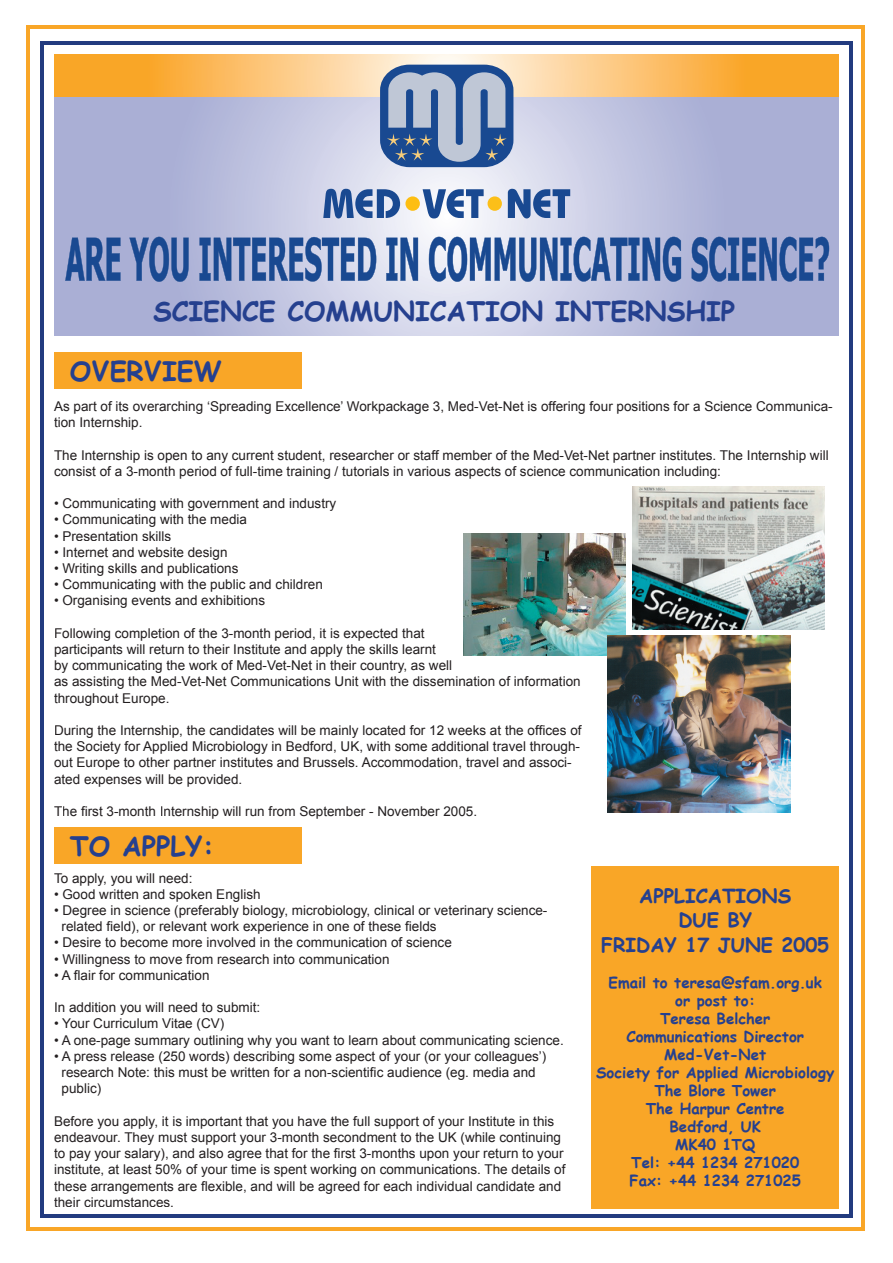
<style>
.page{position:relative;width:893px;height:1263px;background:#fff}
.page>*{position:absolute;margin:0;border:0;box-sizing:border-box;transform-origin:0 0}
.t1{font:700 27px "Comic Sans MS";color:#25408f}
.t2{font:700 19.5px/23.4px "Comic Sans MS";color:#25408f;text-align:center}
.t3{font:700 15px/18px "Comic Sans MS";color:#25408f;text-align:center}
.t4{font:13.5px/16.2px "Arial";color:#231f20}
</style>
<div class="page">
<hr style="left:43px;top:1215px;width:810px;height:3px;background:#223b7f">
<hr style="left:27px;top:1228px;width:837px;height:3px;background:#f9a627">
<hr style="left:41px;top:41px;width:812px;height:3px;background:#223b7f">
<hr style="left:850px;top:43px;width:3px;height:1175px;background:#223b7f">
<hr style="left:40px;top:41px;width:3px;height:1177px;background:#223b7f">
<hr style="left:27px;top:26px;width:3px;height:1203px;background:#f9a627">
<hr style="left:862px;top:26px;width:3px;height:1205px;background:#f9a627">
<hr style="left:30px;top:26px;width:835px;height:3px;background:#f9a627">
<svg style="left:54px;top:97px;width:785px;height:239px"></svg>
<svg style="left:54px;top:54px;width:785px;height:43px"></svg>
<div style="left:54px;top:352px;width:247px;height:37px;background:#f9a627"></div>
<svg style="left:380px;top:65px;width:133px;height:102px"></svg>
<svg style="left:323px;top:189px;width:77px;height:29px"></svg>
<div style="left:405px;top:196px;width:15px;height:15px;background:#fdbe12;border-radius:50%"></div>
<svg style="left:423px;top:189px;width:61px;height:29px"></svg>
<div style="left:487px;top:196px;width:15px;height:15px;background:#fcbf19;border-radius:50%"></div>
<svg style="left:508px;top:189px;width:62px;height:29px"></svg>
<div style="left:54px;top:827px;width:247px;height:37px;background:#f9a627"></div>
<div style="left:591px;top:866px;width:248px;height:343px;background:#f9a627"></div>
<img style="left:463px;top:534px;width:162px;height:121px">
<img style="left:632px;top:487px;width:193px;height:142px">
<img style="left:608px;top:636px;width:182px;height:176px">
<svg style="left:65px;top:237px;width:764px;height:45px"></svg>
<h1 class="t1" style="left:153px;top:292px;width:584px">SCIENCE COMMUNICATION INTERNSHIP</h1>
<h1 class="t1" style="left:70px;top:351px;width:153px">OVERVIEW</h1>
<p class="t4" style="left:54px;top:398px;width:780px">As part of its overarching ‘Spreading Excellence’ Workpackage 3, Med-Vet-Net is offering four positions for a Science Communica&shy;tion Internship.</p>
<p class="t4" style="left:54px;top:447px;width:776px">The Internship is open to any current student, researcher or staff member of the Med-Vet-Net partner institutes. The Internship will consist of a 3-month period of full-time training / tutorials in various aspects of science communication including:</p>
<p class="t4" style="left:54px;top:495px;width:284px">• Communicating with government and industry</p>
<p class="t4" style="left:54px;top:512px;width:195px">• Communicating with the media</p>
<p class="t4" style="left:54px;top:528px;width:119px">• Presentation skills</p>
<p class="t4" style="left:54px;top:544px;width:175px">• Internet and website design</p>
<p class="t4" style="left:54px;top:560px;width:186px">• Writing skills and publications</p>
<p class="t4" style="left:54px;top:576px;width:270px">• Communicating with the public and children</p>
<p class="t4" style="left:54px;top:593px;width:213px">• Organising events and exhibitions</p>
<p class="t4" style="left:54px;top:625px;width:528px">Following completion of the 3-month period, it is expected that<br>participants will return to their Institute and apply the skills learnt<br>by communicating the work of Med-Vet-Net in their country, as well<br>as assisting the Med-Vet-Net Communications Unit with the dissemination of information throughout Europe.</p>
<p class="t4" style="left:54px;top:722px;width:529px">During the Internship, the candidates will be mainly located for 12 weeks at the offices of the Society for Applied Microbiology in Bedford, UK, with some additional travel through&shy;out Europe to other partner institutes and Brussels. Accommodation, travel and associ&shy;ated expenses will be provided.</p>
<p class="t4" style="left:54px;top:803px;width:425px">The first 3-month Internship will run from September - November 2005.</p>
<h1 class="t1" style="left:70px;top:826px;width:146px">TO APPLY:</h1>
<p class="t4" style="left:54px;top:870px;width:140px">To apply, you will need:</p>
<p class="t4" style="left:54px;top:886px;width:208px">• Good written and spoken English</p>
<p class="t4" style="left:62px;top:902px;width:487px;text-indent:-8px">• Degree in science (preferably biology, microbiology, clinical or veterinary science&shy;related field), or relevant work experience in one of these fields</p>
<p class="t4" style="left:54px;top:935px;width:399px">• Desire to become more involved in the communication of science</p>
<p class="t4" style="left:54px;top:951px;width:337px">• Willingness to move from research into communication</p>
<p class="t4" style="left:54px;top:967px;width:157px">• A flair for communication</p>
<p class="t4" style="left:54px;top:999px;width:208px">In addition you will need to submit:</p>
<p class="t4" style="left:54px;top:1016px;width:172px">• Your Curriculum Vitae (CV)</p>
<p class="t4" style="left:54px;top:1032px;width:511px">• A one-page summary outlining why you want to learn about communicating science.</p>
<p class="t4" style="left:62px;top:1048px;width:486px;text-indent:-8px">• A press release (250 words) describing some aspect of your (or your colleagues’) research Note: this must be written for a non-scientific audience (eg. media and public)</p>
<p class="t4" style="left:54px;top:1113px;width:513px">Before you apply, it is important that you have the full support of your Institute in this endeavour. They must support your 3-month secondment to the UK (while continuing to pay your salary), and also agree that for the first 3-months upon your return to your institute, at least 50% of your time is spent working on communications. The details of these arrangements are flexible, and will be agreed for each individual candidate and their circumstances.</p>
<h2 class="t2" style="left:639px;top:884px;width:153px">APPLICATIONS<br>DUE BY</h2>
<h2 class="t2" style="left:601px;top:932px;width:229px">FRIDAY 17 JUNE 2005</h2>
<p class="t3" style="left:596px;top:973px;width:240px">Email to teresa@sfam.org.uk<br>or post to:<br>Teresa Belcher<br>Communications Director<br>Med-Vet-Net<br>Society for Applied Microbiology<br>The Blore Tower<br>The Harpur Centre<br>Bedford, UK<br>MK40 1TQ<br>Tel: +44 1234 271020<br>Fax: +44 1234 271025</p>
</div>
